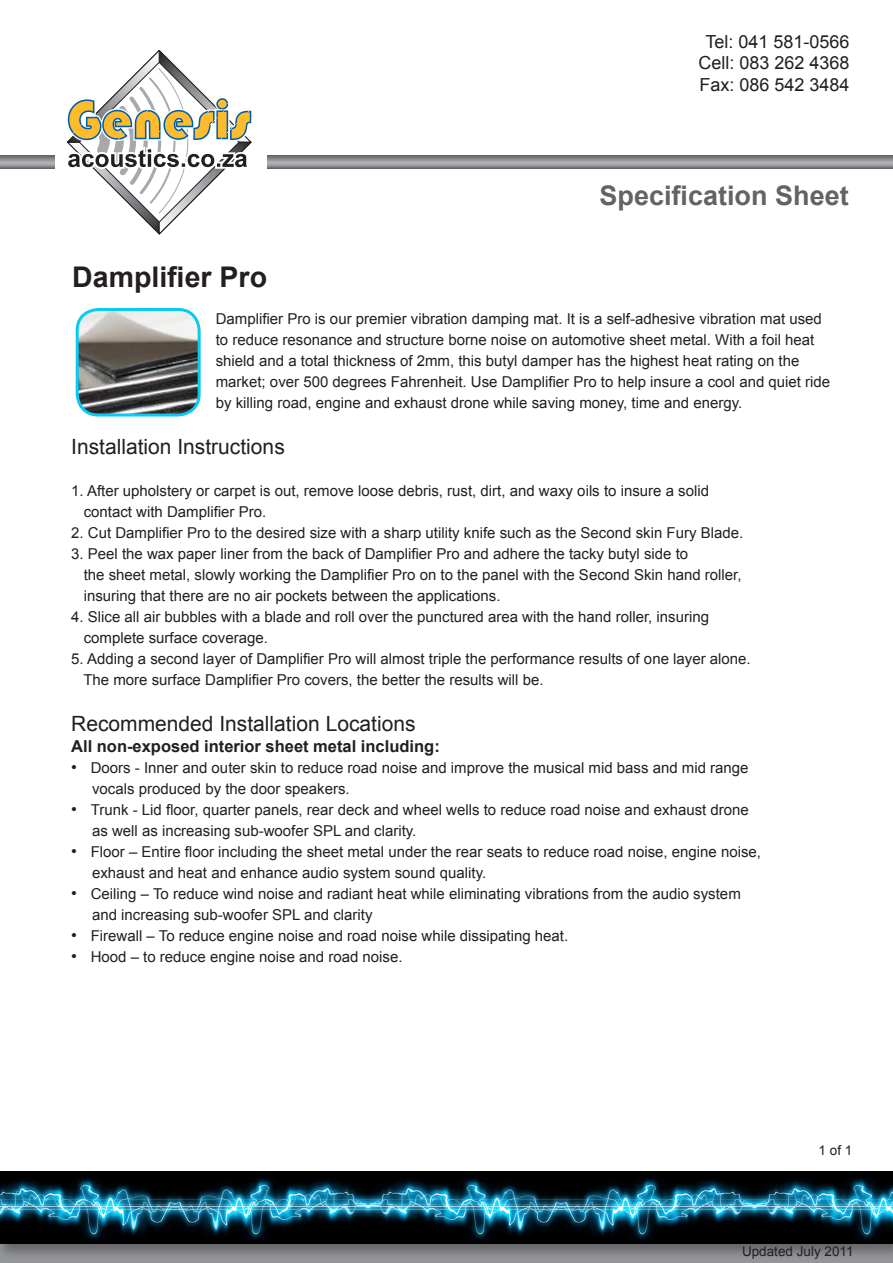
<style>
.page{position:relative;width:893px;height:1263px;background:#fff}
.page>*{position:absolute;margin:0;border:0;box-sizing:border-box;transform-origin:0 0}
.t1{font:700 28.5px "Arial";color:#231f20}
.t2{font:700 27px "Arial";color:#636366}
.t3{font:21px "Arial";color:#231f20}
.t4{font:18px "Arial";color:#231f20}
.t5{font:700 16.5px "Arial";color:#231f20}
.t6{font:15px/21px "Arial";color:#231f20}
.t7{font:13.5px "Arial";color:#231f20}
.s1{font-size:16.5px}
</style>
<div class="page">
<div style="left:0;top:1224px;width:893px;height:39px;background:#939598"></div>
<svg style="left:67px;top:50px;width:185px;height:184px"></svg>
<svg style="left:268px;top:155px;width:625px;height:14px"></svg>
<svg style="left:0;top:155px;width:54px;height:14px"></svg>
<div style="left:0;top:1169px;width:893px;height:90px;background:#231f20;opacity:.4"></div>
<img style="left:0;top:1171px;width:893px;height:72px">
<img style="left:77px;top:311px;width:121px;height:104px">
<div style="left:76px;top:308px;width:125px;height:108px;border:3px solid #07cbf3;border-radius:21px"></div>
<p class="t4" style="left:705px;top:31px;width:146px">Tel: 041 581-0566</p>
<p class="t4" style="left:698px;top:53px;width:153px">Cell: 083 262 4368</p>
<p class="t4" style="left:699px;top:74px;width:152px">Fax: 086 542 3484</p>
<p class="t2" style="left:600px;top:180px;width:251px">Specification Sheet</p>
<p class="t1" style="left:72px;top:260px;width:196px">Damplifier Pro</p>
<p class="t6" style="left:216px;top:308px;width:608px">Damplifier Pro is our premier vibration damping mat. It is a self-adhesive vibration mat used to reduce resonance and structure borne noise on automotive sheet metal. With a foil heat shield and a total thickness of 2mm, this butyl damper has the highest heat rating on the</p>
<p class="t6" style="left:216px;top:371px;width:616px">market; over 500 degrees Fahrenheit. Use Damplifier Pro to help insure a cool and quiet ride by killing road, engine and exhaust drone while saving money, time and energy.</p>
<p class="t3" style="left:71px;top:435px;width:215px">Installation Instructions</p>
<p class="t6" style="left:71px;top:480px;width:639px">1. After upholstery or carpet is out, remove loose debris, rust, dirt, and waxy oils to insure a solid</p>
<p class="t6" style="left:84px;top:501px;width:184px">contact with Damplifier Pro.</p>
<p class="t6" style="left:71px;top:522px;width:673px">2. Cut Damplifier Pro to the desired size with a sharp utility knife such as the Second skin Fury Blade.</p>
<p class="t6" style="left:71px;top:543px;width:618px">3. Peel the wax paper liner from the back of Damplifier Pro and adhere the tacky butyl side to</p>
<p class="t6" style="left:84px;top:564px;width:659px">the sheet metal, slowly working the Damplifier Pro on to the panel with the Second Skin hand roller,</p>
<p class="t6" style="left:84px;top:585px;width:418px">insuring that there are no air pockets between the applications.</p>
<p class="t6" style="left:71px;top:606px;width:639px">4. Slice all air bubbles with a blade and roll over the punctured area with the hand roller, insuring</p>
<p class="t6" style="left:84px;top:627px;width:186px">complete surface coverage.</p>
<p class="t6" style="left:71px;top:648px;width:681px">5. Adding a second layer of Damplifier Pro will almost triple the performance results of one layer alone.</p>
<p class="t6" style="left:83px;top:669px;width:462px">The more surface Damplifier Pro covers, the better the results will be.</p>
<p class="t3" style="left:71px;top:712px;width:346px">Recommended Installation Locations</p>
<p class="t5" style="left:71px;top:737px;width:370px">All non-exposed interior sheet metal including:</p>
<p class="t6" style="left:71px;top:757px;width:679px"><span class="s1">•</span> Doors - Inner and outer skin to reduce road noise and improve the musical mid bass and mid range</p>
<p class="t6" style="left:92px;top:778px;width:259px">vocals produced by the door speakers.</p>
<p class="t6" style="left:71px;top:799px;width:679px"><span class="s1">•</span> Trunk - Lid floor, quarter panels, rear deck and wheel wells to reduce road noise and exhaust drone</p>
<p class="t6" style="left:92px;top:820px;width:326px">as well as increasing sub-woofer SPL and clarity.</p>
<p class="t6" style="left:71px;top:841px;width:691px"><span class="s1">•</span> Floor – Entire floor including the sheet metal under the rear seats to reduce road noise, engine noise,</p>
<p class="t6" style="left:92px;top:862px;width:396px">exhaust and heat and enhance audio system sound quality.</p>
<p class="t6" style="left:71px;top:883px;width:671px"><span class="s1">•</span> Ceiling – To reduce wind noise and radiant heat while eliminating vibrations from the audio system</p>
<p class="t6" style="left:92px;top:904px;width:282px">and increasing sub-woofer SPL and clarity</p>
<p class="t6" style="left:71px;top:925px;width:498px"><span class="s1">•</span> Firewall – To reduce engine noise and road noise while dissipating heat.</p>
<p class="t6" style="left:71px;top:946px;width:333px"><span class="s1">•</span> Hood – to reduce engine noise and road noise.</p>
<p class="t7" style="left:819px;top:1143px;width:35px">1 of 1</p>
<p class="t7" style="left:742px;top:1244px;width:113px">Updated July 2011</p>
</div>
